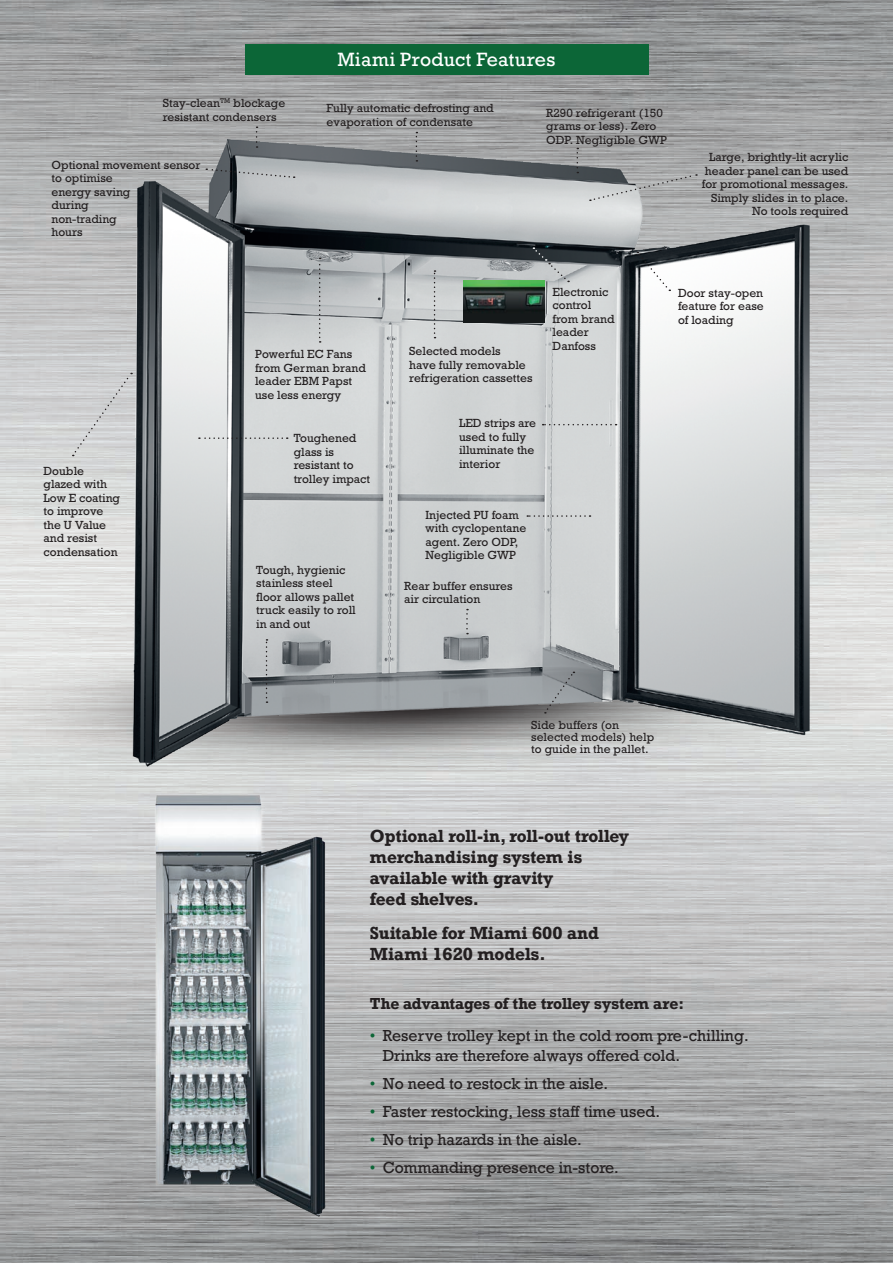
<style>
.page{position:relative;width:893px;height:1263px;background:#fff}
.page>*{position:absolute;margin:0;border:0;box-sizing:border-box;transform-origin:0 0}
.t1{font:18.15px "Rockwell";letter-spacing:.015em;color:#fff}
.t2{font:700 16.5px/21px "Rockwell";color:#231f20}
.t3{font:15px/19.5px "Rockwell";color:#231f20}
.t4{font:700 15px "Rockwell";letter-spacing:-.01em;color:#231f20}
.t5{font:12px/13.5px "M Rockwell";color:#231f20}
.s1{color:#0c6637}
</style>
<div class="page">
<img style="left:0;top:0;width:893px;height:1263px">
<img style="left:147px;top:832px;width:185px;height:388px">
<div style="left:245px;top:45px;width:404px;height:30px;background:#0c6637"></div>
<img style="left:0;top:566px;width:893px;height:266px">
<img style="left:128px;top:129px;width:687px;height:644px">
<svg style="left:73px;top:373px;width:59px;height:83px;background:#cecfd0"></svg>
<svg style="left:545px;top:672px;width:29px;height:41px"></svg>
<svg style="left:266px;top:639px;width:1px;height:64px"></svg>
<svg style="left:590px;top:174px;width:107px;height:27px;background:#a7a9aa"></svg>
<svg style="left:319px;top:258px;width:2px;height:85px"></svg>
<svg style="left:199px;top:437px;width:89px;height:2px"></svg>
<svg style="left:527px;top:515px;width:63px;height:2px"></svg>
<svg style="left:206px;top:168px;width:89px;height:10px"></svg>
<svg style="left:434px;top:270px;width:1px;height:68px"></svg>
<svg style="left:256px;top:126px;width:2px;height:22px"></svg>
<svg style="left:416px;top:132px;width:1px;height:30px"></svg>
<svg style="left:577px;top:148px;width:1px;height:25px"></svg>
<svg style="left:466px;top:609px;width:2px;height:25px"></svg>
<svg style="left:543px;top:424px;width:74px;height:1px"></svg>
<img style="left:463px;top:280px;width:81px;height:42px">
<svg style="left:637px;top:252px;width:33px;height:39px"></svg>
<svg style="left:533px;top:247px;width:36px;height:35px"></svg>
<h1 class="t1" style="left:337px;top:48px;width:220px">Miami Product Features</h1>
<p class="t5" style="left:163px;top:96px;width:124px">Stay-clean<sup>TM</sup> blockage resistant condensers</p>
<p class="t5" style="left:327px;top:102px;width:169px">Fully automatic defrosting and evaporation of condensate</p>
<p class="t5" style="left:546px;top:106px;width:122px">R290 refrigerant (150 grams or less). Zero<br>ODP. Negligible GWP</p>
<p class="t5" style="left:52px;top:158px;width:150px">Optional movement sensor to optimise<br>energy saving<br>during<br>non-trading<br>hours</p>
<p class="t5" style="left:702px;top:150px;width:148px;text-align:right">Large, brightly-lit acrylic header panel can be used for promotional messages.<br>Simply slides in to place.<br>No tools required</p>
<p class="t5" style="left:44px;top:464px;width:78px">Double glazed with<br>Low E coating to improve the U Value and resist condensation</p>
<p class="t5" style="left:255px;top:347px;width:112px">Powerful EC Fans from German brand leader EBM Papst use less energy</p>
<p class="t5" style="left:409px;top:344px;width:125px">Selected models<br>have fully removable refrigeration cassettes</p>
<p class="t5" style="left:294px;top:431px;width:78px">Toughened glass is resistant to trolley impact</p>
<p class="t5" style="left:459px;top:416px;width:79px">LED strips are used to fully illuminate the interior</p>
<p class="t5" style="left:256px;top:563px;width:101px">Tough, hygienic stainless steel floor allows pallet truck easily to roll in and out</p>
<p class="t5" style="left:425px;top:508px;width:102px">Injected PU foam with cyclopentane agent. Zero ODP,<br>Negligible GWP</p>
<p class="t5" style="left:404px;top:579px;width:110px">Rear buffer ensures air circulation</p>
<p class="t5" style="left:553px;top:285px;width:63px">Electronic control from brand leader<br>Danfoss</p>
<p class="t5" style="left:678px;top:286px;width:87px;text-align:justify">Door stay-open feature for ease of loading</p>
<p class="t5" style="left:531px;top:719px;width:124px;line-height:12px">Side buffers (on selected models) help to guide in the pallet.</p>
<h2 class="t2" style="left:370px;top:825px;width:261px">Optional roll-in, roll-out trolley merchandising system is available with gravity<br>feed shelves.</h2>
<h2 class="t2" style="left:370px;top:922px;width:230px">Suitable for Miami 600 and<br>Miami 1620 models.</h2>
<p class="t4" style="left:370px;top:994px;width:316px">The advantages of the trolley system are:</p>
<p class="t3" style="left:383px;top:1026px;width:368px;text-indent:-13px"><span class="s1">•</span> Reserve trolley kept in the cold room pre-chilling.<br>Drinks are therefore always offered cold.</p>
<p class="t3" style="left:370px;top:1074px;width:240px"><span class="s1">•</span> No need to restock in the aisle.</p>
<p class="t3" style="left:370px;top:1102px;width:292px"><span class="s1">•</span> Faster restocking, less staff time used.</p>
<p class="t3" style="left:370px;top:1130px;width:213px"><span class="s1">•</span> No trip hazards in the aisle.</p>
<p class="t3" style="left:370px;top:1158px;width:250px"><span class="s1">•</span> Commanding presence in-store.</p>
</div>
